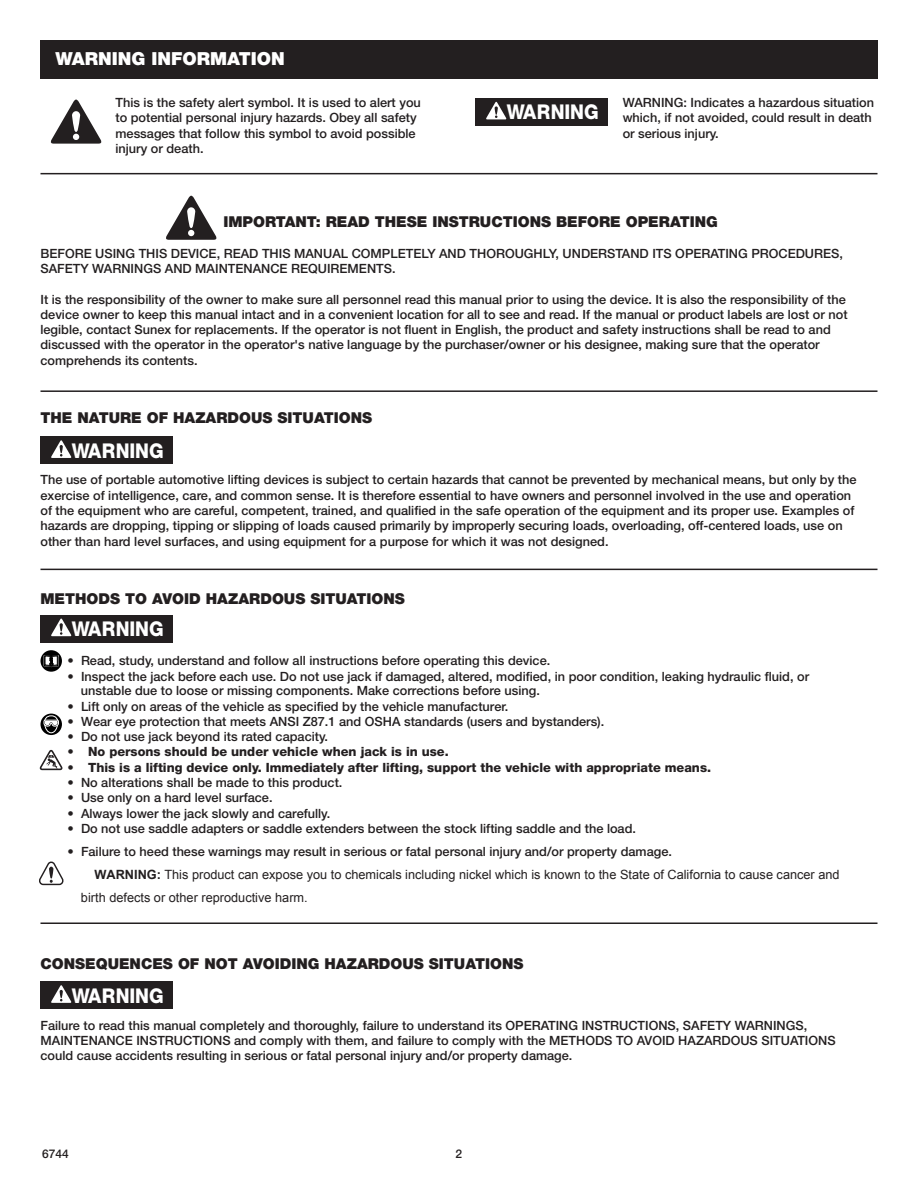
<style>
.page{position:relative;width:918px;height:1188px;background:#fff}
.page>*{position:absolute;margin:0;border:0;box-sizing:border-box;transform-origin:0 0}
.t1{font:800 20.4px "Helvetica Neue LT Std";color:#fff;scale:.92 1}
.t2{font:900 18px "Helvetica Neue LT Std";color:#fff}
.t3{font:900 15px "Helvetica Neue LT Std";color:#231f20}
.t4{font:500 12.75px/15.3px "Helvetica Neue LT Std";color:#231f20}
.t5{font:12.75px "Arial";color:#231f20}
.t6{font:800 12.75px "Helvetica Neue LT Std";color:#231f20}
.t7{font:500 12px "Helvetica Neue LT Std";color:#231f20}
.s1{font-weight:500}
.s2{font-weight:700}
</style>
<div class="page">
<div style="left:40px;top:40px;width:838px;height:39px;background:#231f20"></div>
<hr style="left:40px;top:173px;width:838px;height:1px;background:#231f20">
<hr style="left:40px;top:390px;width:838px;height:2px;background:#231f20">
<hr style="left:40px;top:569px;width:838px;height:1px;background:#231f20">
<hr style="left:40px;top:922px;width:838px;height:2px;background:#231f20">
<svg style="left:166px;top:196px;width:51px;height:44px"></svg>
<svg style="left:50px;top:100px;width:52px;height:44px"></svg>
<div style="left:476px;top:98px;width:132px;height:28px;background:#231f20"></div>
<svg style="left:486px;top:102px;width:21px;height:17px"></svg>
<div style="left:40px;top:437px;width:133px;height:27px;background:#231f20"></div>
<svg style="left:51px;top:440px;width:21px;height:18px"></svg>
<div style="left:40px;top:615px;width:133px;height:27px;background:#231f20"></div>
<svg style="left:51px;top:619px;width:21px;height:17px"></svg>
<div style="left:40px;top:982px;width:133px;height:27px;background:#231f20"></div>
<svg style="left:51px;top:985px;width:21px;height:18px"></svg>
<svg style="left:41px;top:650px;width:21px;height:22px"></svg>
<svg style="left:44px;top:655px;width:15px;height:12px"></svg>
<div style="left:41px;top:714px;width:21px;height:21px;background:#000;border-radius:50%"></div>
<svg style="left:43px;top:715px;width:16px;height:19px"></svg>
<svg style="left:39px;top:749px;width:24px;height:22px"></svg>
<svg style="left:39px;top:861px;width:25px;height:25px"></svg>
<p class="t2" style="left:56px;top:48px;width:231px">WARNING INFORMATION</p>
<p class="t4" style="left:116px;top:95px;width:307px">This is the safety alert symbol. It is used to alert you to potential personal injury hazards. Obey all safety messages that follow this symbol to avoid possible injury or death.</p>
<p class="t4" style="left:623px;top:95px;width:253px">WARNING: Indicates a hazardous situation which, if not avoided, could result in death or serious injury.</p>
<p class="t1" style="left:507px;top:100px;width:101px">WARNING</p>
<p class="t3" style="left:223px;top:213px;width:496px">IMPORTANT: READ THESE INSTRUCTIONS BEFORE OPERATING</p>
<p class="t4" style="left:40px;top:245px;width:804px">BEFORE USING THIS DEVICE, READ THIS MANUAL COMPLETELY AND THOROUGHLY, UNDERSTAND ITS OPERATING PROCEDURES,<br>SAFETY WARNINGS AND MAINTENANCE REQUIREMENTS.</p>
<p class="t4" style="left:40px;top:291px;width:809px">It is the responsibility of the owner to make sure all personnel read this manual prior to using the device. It is also the responsibility of the device owner to keep this manual intact and in a convenient location for all to see and read. If the manual or product labels are lost or not legible, contact Sunex for replacements. If the operator is not fluent in English, the product and safety instructions shall be read to and discussed with the operator in the operator's native language by the purchaser/owner or his designee, making sure that the operator comprehends its contents.</p>
<p class="t3" style="left:40px;top:409px;width:333px">THE NATURE OF HAZARDOUS SITUATIONS</p>
<p class="t1" style="left:72px;top:439px;width:101px">WARNING</p>
<p class="t4" style="left:40px;top:472px;width:818px">The use of portable automotive lifting devices is subject to certain hazards that cannot be prevented by mechanical means, but only by the exercise of intelligence, care, and common sense. It is therefore essential to have owners and personnel involved in the use and operation of the equipment who are careful, competent, trained, and qualified in the safe operation of the equipment and its proper use. Examples of hazards are dropping, tipping or slipping of loads caused primarily by improperly securing loads, overloading, off-centered loads, use on other than hard level surfaces, and using equipment for a purpose for which it was not designed.</p>
<p class="t3" style="left:40px;top:590px;width:366px">METHODS TO AVOID HAZARDOUS SITUATIONS</p>
<p class="t1" style="left:72px;top:617px;width:101px">WARNING</p>
<p class="t4" style="left:68px;top:653px;width:484px">• Read, study, understand and follow all instructions before operating this device.</p>
<p class="t4" style="left:81px;top:669px;width:730px;line-height:14.7px;text-indent:-13px">• Inspect the jack before each use. Do not use jack if damaged, altered, modified, in poor condition, leaking hydraulic fluid, or unstable due to loose or missing components. Make corrections before using.</p>
<p class="t4" style="left:68px;top:698px;width:442px">• Lift only on areas of the vehicle as specified by the vehicle manufacturer.</p>
<p class="t4" style="left:68px;top:714px;width:538px">• Wear eye protection that meets ANSI Z87.1 and OSHA standards (users and bystanders).</p>
<p class="t4" style="left:68px;top:729px;width:262px">• Do not use jack beyond its rated capacity.</p>
<p class="t6" style="left:68px;top:744px;width:383px"><span class="s1">•</span> No persons should be under vehicle when jack is in use.</p>
<p class="t6" style="left:68px;top:760px;width:645px"><span class="s1">•</span> This is a lifting device only. Immediately after lifting, support the vehicle with appropriate means.</p>
<p class="t4" style="left:68px;top:775px;width:276px">• No alterations shall be made to this product.</p>
<p class="t4" style="left:68px;top:790px;width:207px">• Use only on a hard level surface.</p>
<p class="t4" style="left:68px;top:805px;width:264px">• Always lower the jack slowly and carefully.</p>
<p class="t4" style="left:68px;top:821px;width:570px">• Do not use saddle adapters or saddle extenders between the stock lifting saddle and the load.</p>
<p class="t4" style="left:68px;top:844px;width:606px">• Failure to heed these warnings may result in serious or fatal personal injury and/or property damage.</p>
<p class="t5" style="left:94px;top:866px;width:747px"><span class="s2">WARNING:</span> This product can expose you to chemicals including nickel which is known to the State of California to cause cancer and</p>
<p class="t5" style="left:81px;top:889px;width:228px">birth defects or other reproductive harm.</p>
<p class="t3" style="left:40px;top:954px;width:485px">CONSEQUENCES OF NOT AVOIDING HAZARDOUS SITUATIONS</p>
<p class="t1" style="left:72px;top:984px;width:101px">WARNING</p>
<p class="t4" style="left:40px;top:1017px;width:768px">Failure to read this manual completely and thoroughly, failure to understand its OPERATING INSTRUCTIONS, SAFETY WARNINGS,</p>
<p class="t4" style="left:40px;top:1033px;width:797px">MAINTENANCE INSTRUCTIONS and comply with them, and failure to comply with the METHODS TO AVOID HAZARDOUS SITUATIONS</p>
<p class="t4" style="left:40px;top:1048px;width:533px">could cause accidents resulting in serious or fatal personal injury and/or property damage.</p>
<p class="t7" style="left:42px;top:1146px;width:28px">6744</p>
<p class="t7" style="left:456px;top:1146px;width:8px">2</p>
</div>
